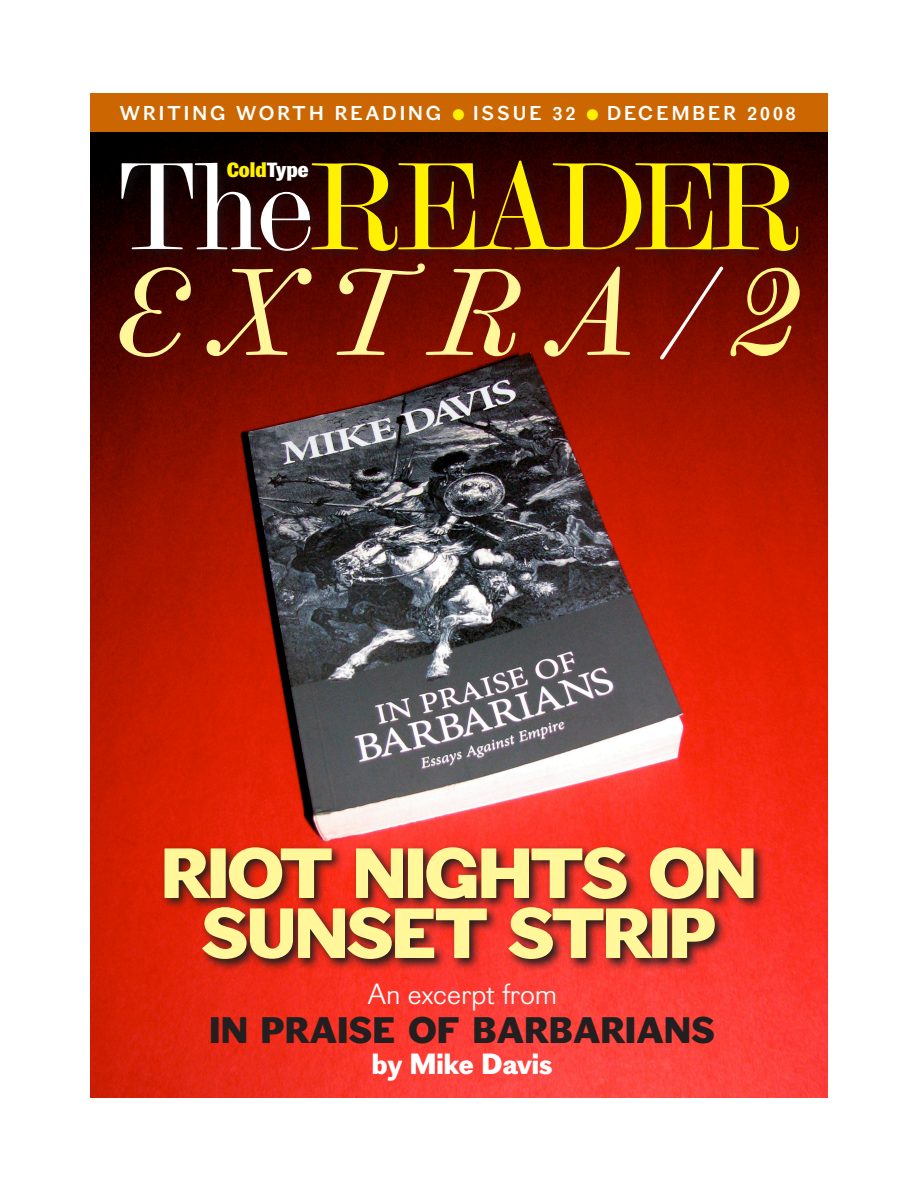
<style>
.page{position:relative;width:918px;height:1188px;background:#fff}
.page>*{position:absolute;margin:0;border:0;box-sizing:border-box;transform-origin:0 0}
.t1{font:120px "Scotch Modern Display";letter-spacing:-.07em;color:#fff101}
.t2{font:italic 120px "Scotch Modern";letter-spacing:.21em;color:#fff79a}
.HeadMain{font:800 69.15px/60px "Figgins Sans";letter-spacing:-.04em;color:#fff79a;text-align:center;scale:1.04 1}
.Head_Sub{font:800 36px "Figgins Sans";color:#231f20}
.Head_Sub-2{font:28.5px "Figgins Sans";color:#fff}
.Head_Sub-3{font:800 28.5px "Figgins Sans";color:#fff}
.t3{font:800 20.7px "Brown";color:#fff101}
.t4{font:700 19.5px "Figgins Sans";letter-spacing:.15em;color:#fff}
.s1{color:#fff101}
.s2{color:#fff}
.s3{color:#fff685}
</style>
<div class="page">
<img style="left:91px;top:132px;width:736px;height:965px">
<div style="left:118px;top:157px;width:692px;height:106px;background:#231f20;opacity:.5"></div>
<svg style="left:161px;top:843px;width:606px;height:128px;background:#9f2920"></svg>
<div style="left:90px;top:93px;width:738px;height:39px;background:#c60"></div>
<p class="t4" style="left:120px;top:102px;width:603px">WRITING WORTH READING <span class="s1">●</span> ISSUE 32 <span class="s1">●</span> DECEMBER</p>
<p class="t4" style="left:748px;top:102px;width:49px">2008</p>
<p class="t1" style="left:115px;top:137px;width:683px"><span class="s2">THE</span>READER</p>
<p class="t3" style="left:227px;top:158px;width:84px">Cold<span class="s2">Type</span></p>
<p class="t2" style="left:116px;top:242px;width:688px">EXTRA<span class="s2">/</span><span class="s3">2</span></p>
<p class="HeadMain" style="left:161px;top:847px;width:575px">RIOT NIGHTS ON<br>SUNSET STRIP</p>
<p class="Head_Sub-2" style="left:368px;top:977px;width:191px">An excerpt from</p>
<p class="Head_Sub" style="left:209px;top:1008px;width:507px">IN PRAISE OF BARBARIANS</p>
<p class="Head_Sub-3" style="left:372px;top:1047px;width:182px">BY MIKE DAVIS</p>
</div>
